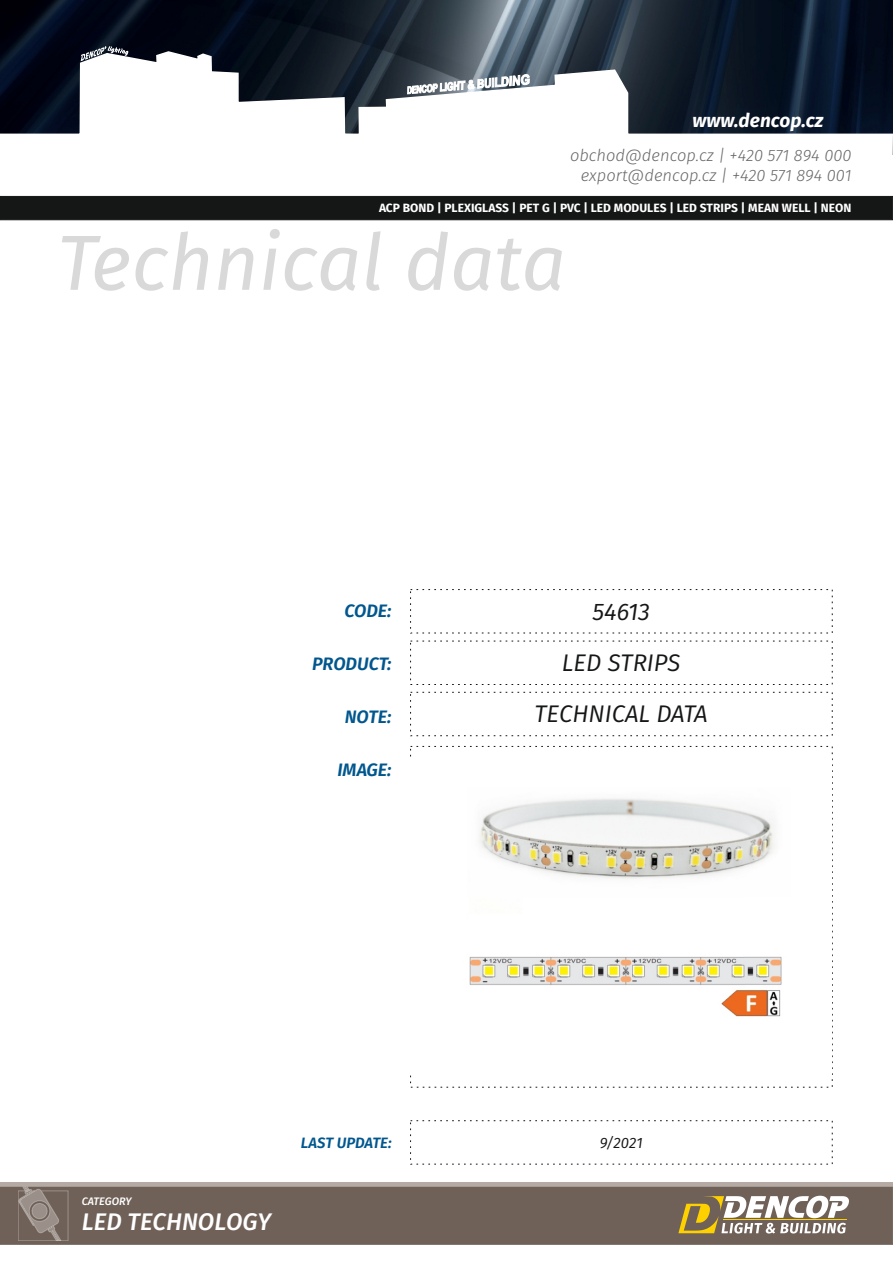
<style>
.page{position:relative;width:893px;height:1263px;background:#fff}
.page>*{position:absolute;margin:0;border:0;box-sizing:border-box;transform-origin:0 0}
.t1{font:italic 78px "Fira Sans";color:#d9d9da}
.t2{font:italic 24px/51.2px "Fira Sans";color:#151616;text-align:center}
.t3{font:italic 500 24px "Fira Sans";color:#fff}
.t4{font:italic 700 19.05px "Fira Sans";color:#fff}
.t5{font:italic 600 18px "Fira Sans";color:#00578e}
.t6{font:italic 300 16.5px/19.8px "Fira Sans";color:#676767;text-align:right}
.t7{font:italic 600 15px "Fira Sans";color:#00578e}
.t8{font:italic 15px "Fira Sans";color:#151616}
.t9{font:700 12px "Fira Sans";color:#fff}
.t10{font:italic 500 10.8px "Fira Sans";color:#fff}
</style>
<div class="page">
<img style="left:0;top:0;width:893px;height:50px">
<svg style="left:0;top:1241px;width:893px;height:4px;background:#75665d"></svg>
<svg style="left:0;top:50px;width:893px;height:105px"></svg>
<svg style="left:407px;top:74px;width:123px;height:20px"></svg>
<svg style="left:81px;top:46px;width:47px;height:15px"></svg>
<svg style="left:0;top:196px;width:893px;height:25px;background:#1c1d1d"></svg>
<svg style="left:0;top:1182px;width:893px;height:59px;background:#7e7065"></svg>
<img style="left:469px;top:798px;width:313px;height:219px">
<h3 class="t4" style="left:692px;top:109px;width:132px">www.dencop.cz</h3>
<h3 class="t6" style="left:570px;top:145px;width:283px">obchod@dencop.cz | +420 571 894 000 export@dencop.cz | +420 571 894 001</h3>
<p class="t9" style="left:379px;top:201px;width:474px">ACP BOND | PLEXIGLASS | PET G | PVC | LED MODULES | LED STRIPS | MEAN WELL | NEON</p>
<h1 class="t1" style="left:57px;top:217px;width:510px">Technical data</h1>
<h3 class="t5" style="left:344px;top:600px;width:49px">CODE:</h3>
<h3 class="t5" style="left:312px;top:653px;width:81px">PRODUCT:</h3>
<h3 class="t5" style="left:345px;top:706px;width:48px">NOTE:</h3>
<h3 class="t5" style="left:337px;top:759px;width:56px">IMAGE:</h3>
<p class="t10" style="left:82px;top:1195px;width:51px">CATEGORY</p>
<h2 class="t3" style="left:82px;top:1208px;width:191px">LED TECHNOLOGY</h2>
<p class="t7" style="left:301px;top:1133px;width:92px">LAST UPDATE:</p>
<h2 class="t2" style="left:592px;top:586px;width:59px">54613</h2>
<h2 class="t2" style="left:534px;top:637px;width:175px">LED STRIPS<br>TECHNICAL DATA</h2>
<p class="t8" style="left:600px;top:1134px;width:45px">9/2021</p>
</div>
